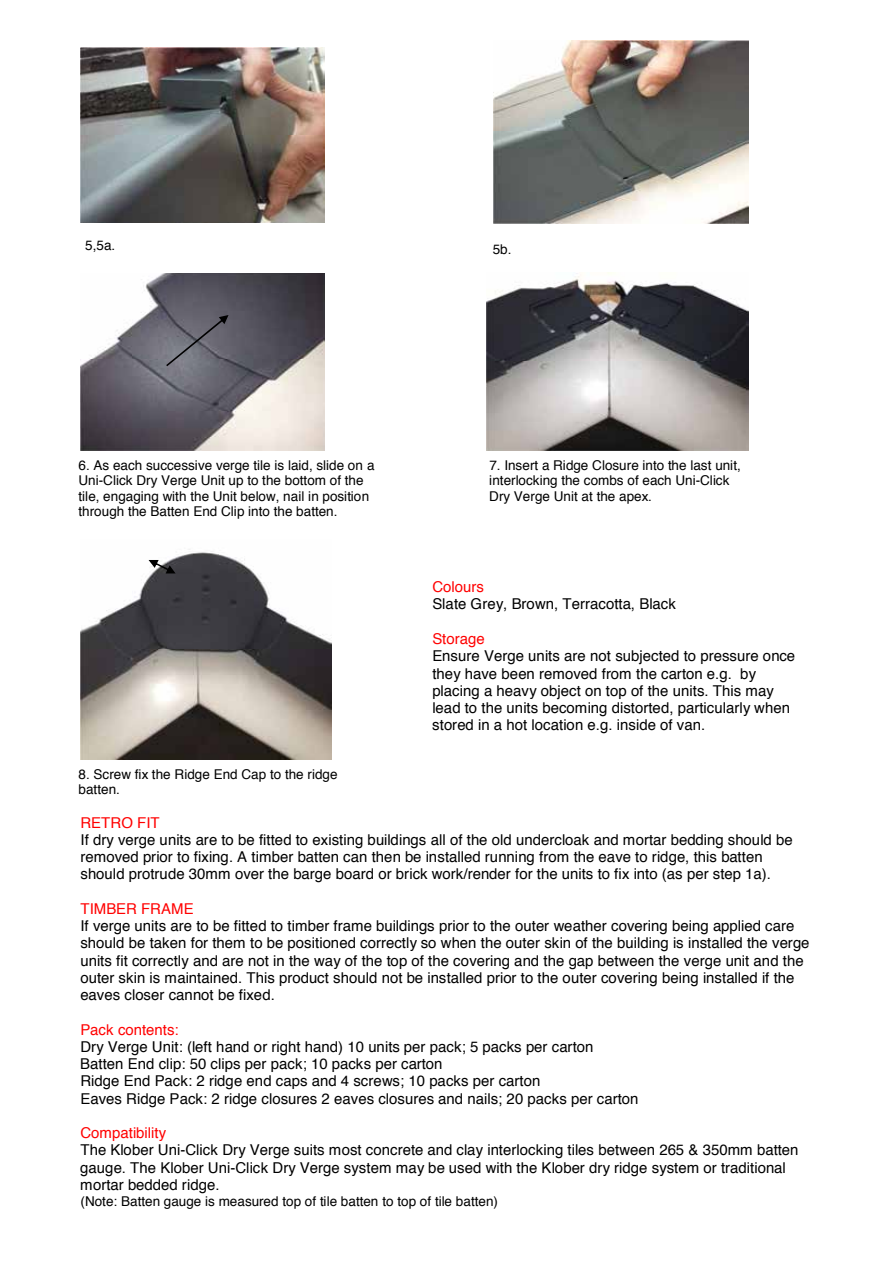
<style>
.page{position:relative;width:893px;height:1263px;background:#fff}
.page>*{position:absolute;margin:0;border:0;box-sizing:border-box;transform-origin:0 0}
.t1{font:15px/17.2px "Helvetica";color:#000}
.t2{font:15px "Helvetica";color:#f00}
.t3{font:13.5px/15.3px "Helvetica";letter-spacing:.005em;color:#000}
.t4{font:12px "Helvetica";letter-spacing:-.005em;color:#000}
</style>
<div class="page">
<img style="left:81px;top:48px;width:243px;height:174px">
<img style="left:493px;top:40px;width:255px;height:183px">
<img style="left:81px;top:273px;width:243px;height:177px">
<img style="left:486px;top:272px;width:262px;height:178px">
<img style="left:81px;top:549px;width:250px;height:211px">
<svg style="left:166px;top:315px;width:62px;height:51px"></svg>
<svg style="left:149px;top:560px;width:27px;height:13px"></svg>
<p class="t3" style="left:85px;top:238px;width:32px">5,5a.</p>
<p class="t3" style="left:492px;top:242px;width:20px">5b.</p>
<p class="t3" style="left:78px;top:458px;width:297px">6. As each successive verge tile is laid, slide on a Uni-Click Dry Verge Unit up to the bottom of the tile, engaging with the Unit below, nail in position through the Batten End Clip into the batten.</p>
<p class="t3" style="left:489px;top:458px;width:253px">7. Insert a Ridge Closure into the last unit, interlocking the combs of each Uni-Click<br>Dry Verge Unit at the apex.</p>
<p class="t2" style="left:432px;top:576px;width:53px">Colours</p>
<p class="t1" style="left:432px;top:596px;width:245px">Slate Grey, Brown, Terracotta, Black</p>
<p class="t2" style="left:432px;top:627px;width:54px">Storage</p>
<p class="t1" style="left:432px;top:648px;width:364px">Ensure Verge units are not subjected to pressure once they have been removed from the carton e.g. by placing a heavy object on top of the units. This may lead to the units becoming distorted, particularly when stored in a hot location e.g. inside of van.</p>
<p class="t3" style="left:78px;top:767px;width:260px">8. Screw fix the Ridge End Cap to the ridge batten.</p>
<p class="t2" style="left:80px;top:811px;width:81px">RETRO FIT</p>
<p class="t1" style="left:80px;top:831px;width:714px">If dry verge units are to be fitted to existing buildings all of the old undercloak and mortar bedding should be removed prior to fixing. A timber batten can then be installed running from the eave to ridge, this batten should protrude 30mm over the barge board or brick work/render for the units to fix into (as per step 1a).</p>
<p class="t2" style="left:80px;top:897px;width:115px">TIMBER FRAME</p>
<p class="t1" style="left:80px;top:918px;width:730px">If verge units are to be fitted to timber frame buildings prior to the outer weather covering being applied care should be taken for them to be positioned correctly so when the outer skin of the building is installed the verge units fit correctly and are not in the way of the top of the covering and the gap between the verge unit and the outer skin is maintained. This product should not be installed prior to the outer covering being installed if the eaves closer cannot be fixed.</p>
<p class="t2" style="left:80px;top:1018px;width:100px">Pack contents:</p>
<p class="t1" style="left:80px;top:1039px;width:559px">Dry Verge Unit: (left hand or right hand) 10 units per pack; 5 packs per carton Batten End clip: 50 clips per pack; 10 packs per carton<br>Ridge End Pack: 2 ridge end caps and 4 screws; 10 packs per carton<br>Eaves Ridge Pack: 2 ridge closures 2 eaves closures and nails; 20 packs per carton</p>
<p class="t2" style="left:80px;top:1121px;width:87px">Compatibility</p>
<p class="t1" style="left:80px;top:1142px;width:719px">The Klober Uni-Click Dry Verge suits most concrete and clay interlocking tiles between 265 &amp; 350mm batten gauge. The Klober Uni-Click Dry Verge system may be used with the Klober dry ridge system or traditional mortar bedded ridge.</p>
<p class="t3" style="left:80px;top:1194px;width:419px">(Note: Batten gauge is measured top of tile batten to top of tile batten)</p>
<p class="t4" style="left:108px;top:1185px;width:140px">Tel: +44 (0)1332 813 050</p>
<p class="t4" style="left:270px;top:1185px;width:140px">Fax: +44 (0)1332 814 033</p>
</div>
